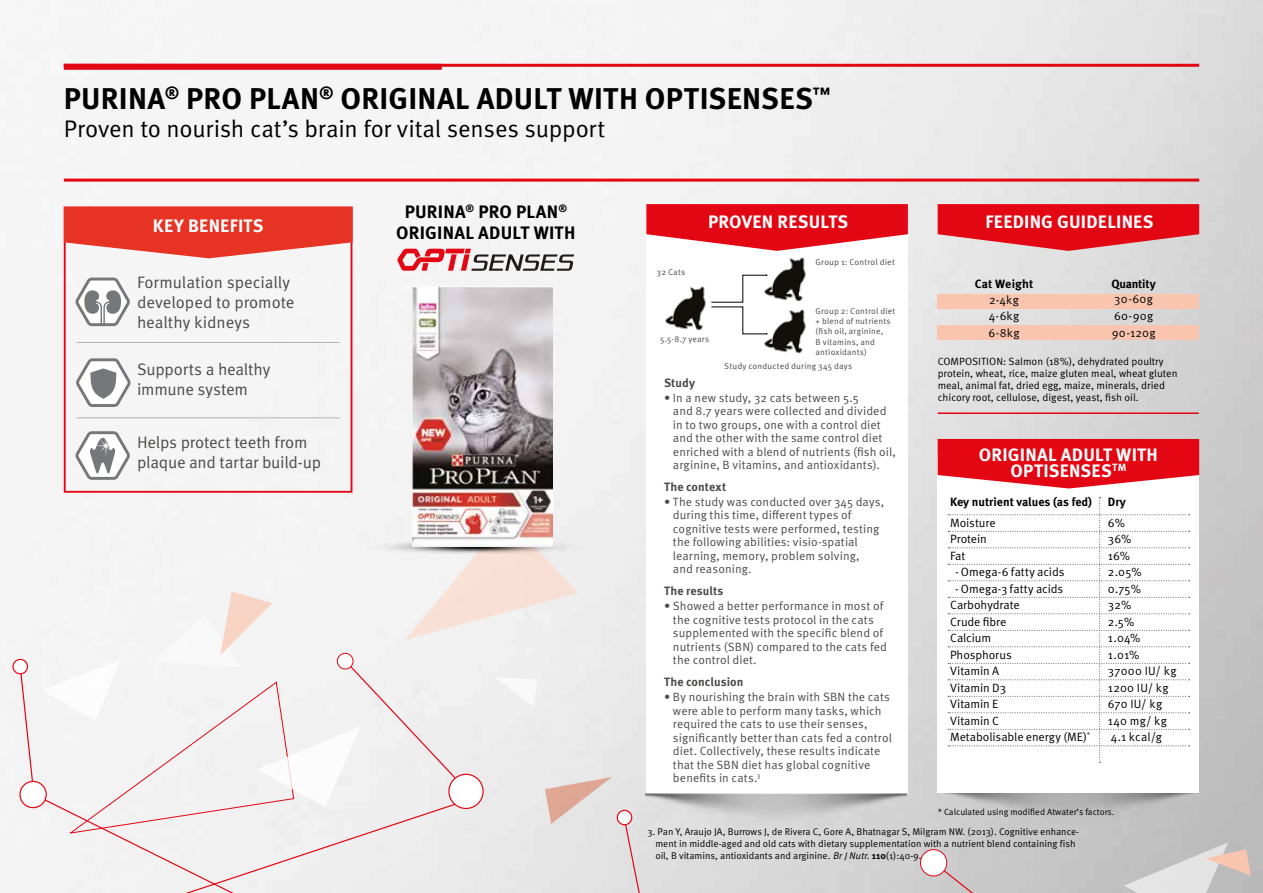
<style>
.page{position:relative;width:1263px;height:893px;background:#fff}
.page>*{position:absolute;margin:0;border:0;box-sizing:border-box;transform-origin:0 0}
.t1{font:700 30px "Meta Pro";letter-spacing:.01em;color:#000}
.t2{font:24px "Meta Pro Norm";letter-spacing:-.005em;color:#000}
.t3{font:700 18px/16.5px "Meta Pro";letter-spacing:.01em;color:#fff;text-align:center}
.t4{font:700 18px/21px "Meta Pro";letter-spacing:.01em;color:#000;text-align:center}
.t5{font:16.5px/20px "Meta Pro Norm";letter-spacing:-.005em;color:#4a4a49}
.t6{font:12px/13.5px "Meta Pro Norm";letter-spacing:.01em;color:#4a4a49}
.t7{font:12px/16.5px "Meta Pro Norm";color:#000}
.t8{font:12px/16.5px "Meta Pro Norm";letter-spacing:.02em;color:#000}
.t9{font:700 12px "Meta Pro";letter-spacing:.005em;color:#4a4a49}
.t10{font:700 12px "Meta Pro";color:#000}
.t11{font:700 12px "Meta Pro";letter-spacing:-.02em;color:#000}
.t12{font:10.5px/12px "Meta Pro Norm";color:#000}
.t13{font:9.75px/11.7px "Meta Pro Norm";color:#000}
.t14{font:9px "Meta Pro Norm";color:#000}
.t15{font:8.55px/10.2px "Meta Pro Norm";letter-spacing:.02em;color:#4a4a49}
.s1{font-style:italic}
.s2{font-family:"Meta Pro";font-weight:700}
</style>
<div class="page">
<img style="left:0;top:0;width:1263px;height:893px">
<svg style="left:1124px;top:842px;width:127px;height:51px;background:#d0ccca"></svg>
<div style="left:932px;top:861px;width:68px;height:32px;background:#cacaca"></div>
<div style="left:920px;top:850px;width:27px;height:26px;background:#fff;border-radius:50%"></div>
<div style="left:920px;top:849px;width:27px;height:27px;border:1px solid #e30613;border-radius:50%"></div>
<hr style="left:64px;top:64px;width:1135px;height:3px;background:#e30613">
<hr style="left:64px;top:179px;width:1135px;height:3px;background:#e30613">
<div style="left:64px;top:64px;width:378px;height:6px;background:#e30613"></div>
<svg style="left:938px;top:204px;width:261px;height:47px;background:#e22d38"></svg>
<div style="left:938px;top:456px;width:261px;height:337px;background:#fff"></div>
<img style="left:938px;top:793px;width:261px;height:30px">
<svg style="left:938px;top:439px;width:261px;height:49px;background:#e62530"></svg>
<svg style="left:948px;top:497px;width:242px;height:266px"></svg>
<div style="left:64px;top:207px;width:288px;height:286px;border:2px solid #e30613"></div>
<svg style="left:64px;top:207px;width:289px;height:51px;background:#e84f41"></svg>
<hr style="left:77px;top:342px;width:263px;height:1px;background:#b3b2b2">
<hr style="left:77px;top:417px;width:263px;height:1px;background:#b3b2b2">
<svg style="left:75px;top:278px;width:55px;height:48px"></svg>
<svg style="left:76px;top:358px;width:55px;height:49px"></svg>
<svg style="left:75px;top:431px;width:55px;height:49px"></svg>
<svg style="left:397px;top:248px;width:177px;height:23px"></svg>
<div style="left:646px;top:219px;width:262px;height:575px;background:#fff"></div>
<img style="left:645px;top:794px;width:262px;height:31px">
<svg style="left:646px;top:204px;width:262px;height:47px"></svg>
<img style="left:665px;top:286px;width:41px;height:45px">
<img style="left:764px;top:309px;width:42px;height:45px">
<img style="left:767px;top:257px;width:39px;height:45px">
<svg style="left:711px;top:274px;width:56px;height:61px"></svg>
<div style="left:938px;top:294px;width:261px;height:15px;background:#f9c5af"></div>
<div style="left:938px;top:325px;width:261px;height:15px;background:#f9c5af"></div>
<hr style="left:938px;top:412px;width:261px;height:2px;background:#e30613">
<svg style="left:623px;top:817px;width:24px;height:76px;background:#e0d5d5"></svg>
<svg style="left:13px;top:659px;width:14px;height:15px"></svg>
<div style="left:12px;top:659px;width:16px;height:15px;border:1px solid #e30613;border-radius:50%"></div>
<div style="left:617px;top:810px;width:15px;height:15px;background:#fff;border-radius:50%"></div>
<div style="left:617px;top:810px;width:15px;height:15px;border:1px solid #e30613;border-radius:50%"></div>
<svg style="left:19px;top:517px;width:593px;height:376px"></svg>
<img style="left:367px;top:521px;width:227px;height:45px">
<img style="left:413px;top:286px;width:139px;height:261px">
<h1 class="t1" style="left:64px;top:75px;width:768px">PURINA<sup>®</sup> PRO PLAN<sup>®</sup> ORIGINAL ADULT WITH OPTISENSES<sup>™</sup></h1>
<h2 class="t2" style="left:64px;top:111px;width:543px">Proven to nourish cat’s brain for vital senses support</h2>
<h3 class="t3" style="left:153px;top:217px;width:112px">KEY BENEFITS</h3>
<h3 class="t5" style="left:137px;top:271px;width:159px">Formulation specially developed to promote healthy kidneys</h3>
<h3 class="t5" style="left:137px;top:359px;width:135px">Supports a healthy immune system</h3>
<h3 class="t5" style="left:137px;top:431px;width:186px">Helps protect teeth from plaque and tartar build-up</h3>
<h3 class="t4" style="left:396px;top:200px;width:181px">PURINA<sup>®</sup> PRO PLAN<sup>®<br></sup>ORIGINAL ADULT WITH</h3>
<h3 class="t3" style="left:708px;top:213px;width:142px">PROVEN RESULTS</h3>
<h3 class="t3" style="left:985px;top:213px;width:169px">FEEDING GUIDELINES</h3>
<p class="t15" style="left:657px;top:266px;width:30px">32 Cats</p>
<p class="t15" style="left:660px;top:333px;width:51px">5.5-8.7 years</p>
<p class="t15" style="left:816px;top:256px;width:81px">Group 1: Control diet</p>
<p class="t15" style="left:816px;top:305px;width:81px">Group 2: Control diet + blend of nutrients (fish oil, arginine,<br>B vitamins, and antioxidants)</p>
<p class="t15" style="left:724px;top:361px;width:129px">Study conducted during 345 days</p>
<p class="t9" style="left:664px;top:373px;width:33px">Study</p>
<p class="t6" style="left:673px;top:390px;width:225px;text-indent:-9px">• In a new study, 32 cats between 5.5<br>and 8.7 years were collected and divided in to two groups, one with a control diet and the other with the same control diet enriched with a blend of nutrients (fish oil, arginine, B vitamins, and antioxidants).</p>
<p class="t9" style="left:664px;top:478px;width:64px">The context</p>
<p class="t6" style="left:673px;top:494px;width:213px;text-indent:-9px">• The study was conducted over 345 days, during this time, different types of cognitive tests were performed, testing the following abilities: visio-spatial learning, memory, problem solving,<br>and reasoning.</p>
<p class="t9" style="left:664px;top:582px;width:61px">The results</p>
<p class="t6" style="left:673px;top:598px;width:216px;text-indent:-9px">• Showed a better performance in most of the cognitive tests protocol in the cats supplemented with the specific blend of nutrients (SBN) compared to the cats fed the control diet.</p>
<p class="t9" style="left:664px;top:673px;width:81px">The conclusion</p>
<p class="t6" style="left:673px;top:689px;width:220px;text-indent:-9px">• By nourishing the brain with SBN the cats were able to perform many tasks, which required the cats to use their senses, significantly better than cats fed a control diet. Collectively, these results indicate that the SBN diet has global cognitive benefits in cats.<sup>3</sup></p>
<p class="t10" style="left:975px;top:274px;width:60px">Cat Weight</p>
<p class="t7" style="left:988px;top:291px;width:33px;text-align:justify">2-4kg 4-6kg 6-8kg</p>
<p class="t11" style="left:1111px;top:274px;width:46px">Quantity</p>
<p class="t8" style="left:1112px;top:289px;width:45px;line-height:17.1px">30-60g<br>60-90g<br>90-120g</p>
<p class="t12" style="left:938px;top:354px;width:241px">COMPOSITION: Salmon (18%), dehydrated poultry protein, wheat, rice, maize gluten meal, wheat gluten meal, animal fat, dried egg, maize, minerals, dried chicory root, cellulose, digest, yeast, fish oil.</p>
<h3 class="t3" style="left:979px;top:445px;width:181px">ORIGINAL ADULT WITH<br>OPTISENSES<sup>TM</sup></h3>
<p class="t10" style="left:950px;top:492px;width:143px">Key nutrient values (as fed)</p>
<p class="t7" style="left:950px;top:514px;width:47px">Moisture<br>Protein<br>Fat</p>
<p class="t7" style="left:955px;top:563px;width:111px">- Omega-6 fatty acids</p>
<p class="t7" style="left:950px;top:580px;width:142px;text-indent:5px">- Omega-3 fatty acids<br>Carbohydrate<br>Crude fibre<br>Calcium<br>Phosphorus<br>Vitamin A<br>Vitamin D3<br>Vitamin E<br>Vitamin C<br>Metabolisable energy (ME)<sup>*</sup></p>
<p class="t10" style="left:1108px;top:492px;width:20px">Dry</p>
<p class="t8" style="left:1108px;top:514px;width:70px">6%<br>36%<br>16%<br>2.05%<br>0.75%<br>32%<br>2.5%<br>1.04%<br>1.01%<br>37000 IU/ kg<br>1200 IU/ kg<br>670 IU/ kg<br>140 mg/ kg<br>4.1 kcal/g</p>
<p class="t14" style="left:938px;top:805px;width:178px">* Calculated using modified Atwater’s factors.</p>
<p class="t13" style="left:655px;top:825px;width:425px;text-indent:-8px">3. Pan Y, Araujo JA, Burrows J, de Rivera C, Gore A, Bhatnagar S, Milgram NW. (2013). Cognitive enhance&shy;ment in middle-aged and old cats with dietary supplementation with a nutrient blend containing fish oil, B vitamins, antioxidants and arginine. <span class="s1">BrJNutr</span>. <span class="s2">110</span>(1):40-9.</p>
</div>
